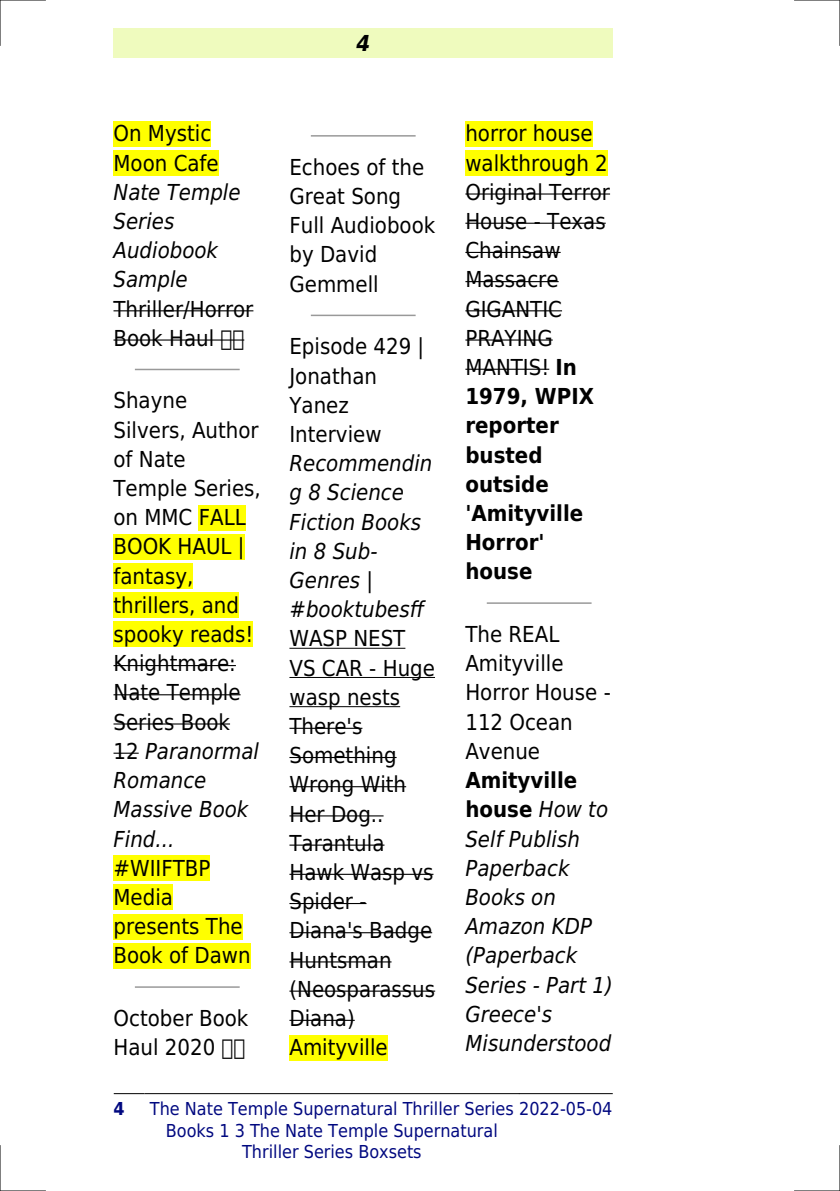
<style>
.page{position:relative;width:840px;height:1191px;background:#fff}
.page>*{position:absolute;margin:0;border:0;box-sizing:border-box;transform-origin:0 0}
.t1{font:22px/29.2px "DejaVu Sans Condensed";color:#000}
.t2{font:italic 22px/29.2px "DejaVu Sans Condensed";color:#000}
.t3{font:italic 700 22px "DejaVu Sans Condensed";color:#000}
.t4{font:17.8px "DejaVu Sans Condensed";color:#000880}
.t5{font:700 17.8px "DejaVu Sans Condensed";color:#000880}
.s1{font-style:italic}
.s2{font-weight:700}
.s3{font-weight:700;font-style:normal}
</style>
<div class="page">
<div style="left:113px;top:28px;width:499px;height:30px;background:#effbbe"></div>
<hr style="left:114px;top:1093px;width:30px;height:1px;background:#000">
<hr style="left:145px;top:1093px;width:373px;height:1px;background:#000">
<hr style="left:519px;top:1093px;width:93px;height:1px;background:#000">
<div style="left:113px;top:121px;width:98px;height:25px;background:#ff0"></div>
<div style="left:113px;top:150px;width:106px;height:26px;background:#ff0"></div>
<hr style="left:113px;top:310px;width:140px;height:1px;background:#000">
<hr style="left:113px;top:339px;width:131px;height:1px;background:#000">
<hr style="left:135px;top:369px;width:104px;height:1px;background:#999">
<div style="left:199px;top:505px;width:47px;height:25px;background:#ff0"></div>
<div style="left:113px;top:534px;width:131px;height:25px;background:#ff0"></div>
<div style="left:113px;top:563px;width:80px;height:26px;background:#ff0"></div>
<div style="left:113px;top:592px;width:126px;height:26px;background:#ff0"></div>
<div style="left:113px;top:621px;width:140px;height:26px;background:#ff0"></div>
<hr style="left:113px;top:665px;width:123px;height:1px;background:#000">
<hr style="left:113px;top:694px;width:127px;height:1px;background:#000">
<hr style="left:113px;top:723px;width:117px;height:1px;background:#000">
<svg style="left:113px;top:752px;width:26px;height:1px"></svg>
<div style="left:113px;top:855px;width:97px;height:26px;background:#ff0"></div>
<div style="left:113px;top:884px;width:60px;height:26px;background:#ff0"></div>
<div style="left:113px;top:913px;width:130px;height:26px;background:#ff0"></div>
<div style="left:113px;top:943px;width:137px;height:25px;background:#ff0"></div>
<hr style="left:135px;top:986px;width:104px;height:1px;background:#999">
<hr style="left:311px;top:135px;width:103px;height:2px;background:#999">
<hr style="left:311px;top:315px;width:103px;height:1px;background:#999">
<hr style="left:289px;top:648px;width:116px;height:1px;background:#000">
<hr style="left:289px;top:677px;width:146px;height:1px;background:#000">
<hr style="left:289px;top:706px;width:111px;height:1px;background:#000">
<hr style="left:289px;top:727px;width:73px;height:2px;background:#000">
<hr style="left:289px;top:757px;width:107px;height:1px;background:#000">
<hr style="left:289px;top:786px;width:117px;height:1px;background:#000">
<hr style="left:289px;top:815px;width:94px;height:1px;background:#000">
<hr style="left:289px;top:844px;width:95px;height:1px;background:#000">
<hr style="left:289px;top:873px;width:144px;height:2px;background:#000">
<hr style="left:289px;top:903px;width:77px;height:1px;background:#000">
<hr style="left:289px;top:932px;width:143px;height:1px;background:#000">
<hr style="left:289px;top:961px;width:102px;height:1px;background:#000">
<hr style="left:289px;top:990px;width:146px;height:1px;background:#000">
<hr style="left:289px;top:1019px;width:65px;height:2px;background:#000">
<div style="left:289px;top:1034px;width:98px;height:26px;background:#ff0"></div>
<div style="left:465px;top:121px;width:127px;height:25px;background:#ff0"></div>
<div style="left:465px;top:150px;width:142px;height:26px;background:#ff0"></div>
<hr style="left:465px;top:193px;width:144px;height:2px;background:#000">
<hr style="left:465px;top:223px;width:140px;height:1px;background:#000">
<hr style="left:465px;top:252px;width:95px;height:1px;background:#000">
<hr style="left:465px;top:281px;width:93px;height:1px;background:#000">
<hr style="left:465px;top:310px;width:96px;height:1px;background:#000">
<hr style="left:465px;top:339px;width:87px;height:1px;background:#000">
<hr style="left:465px;top:369px;width:84px;height:1px;background:#000">
<hr style="left:487px;top:602px;width:103px;height:2px;background:#999">
<hr style="left:0;top:0;width:45px;height:1px;background:#000">
<hr style="left:794px;top:0;width:45px;height:1px;background:#000">
<hr style="left:0;top:1190px;width:45px;height:1px;background:#000">
<hr style="left:794px;top:1190px;width:45px;height:1px;background:#000">
<hr style="left:0;top:0;width:1px;height:45px;background:#000">
<hr style="left:0;top:1145px;width:1px;height:46px;background:#000">
<hr style="left:839px;top:0;width:1px;height:45px;background:#000">
<hr style="left:839px;top:1145px;width:1px;height:46px;background:#000">
<svg style="left:221px;top:339px;width:22px;height:2px"></svg>
<p class="t3" style="left:356px;top:30px;width:15px">4</p>
<p class="t1" style="left:113px;top:119px;width:107px">On Mystic<br>Moon Cafe</p>
<p class="t2" style="left:113px;top:177px;width:128px">Nate Temple<br>Series<br>Audiobook<br>Sample</p>
<p class="t1" style="left:113px;top:294px;width:141px">Thriller/Horror<br>Book Haul</p>
<p class="t1" style="left:113px;top:386px;width:149px">Shayne<br>Silvers, Author of Nate<br>Temple Series, on MMC FALL<br>BOOK HAUL | fantasy, thrillers, and spooky reads!<br>Knightmare:<br>Nate Temple<br>Series Book<br>12 <span class="s1">Paranormal<br>Romance<br>Massive Book<br>Find...</span></p>
<p class="t1" style="left:113px;top:853px;width:138px">#WIIFTBP<br>Media presents The<br>Book of Dawn</p>
<p class="t1" style="left:113px;top:1003px;width:136px">October Book<br>Haul 2020</p>
<p class="t1" style="left:289px;top:153px;width:147px">Echoes of the<br>Great Song<br>Full Audiobook by David<br>Gemmell</p>
<p class="t1" style="left:289px;top:332px;width:136px">Episode 429 |<br>Jonathan<br>Yanez<br>Interview</p>
<p class="t2" style="left:289px;top:449px;width:144px">Recommendin g 8 Science<br>Fiction Books in 8 Sub-<br>Genres | #booktubesff</p>
<p class="t1" style="left:289px;top:624px;width:147px">WASP NEST<br>VS CAR - Huge wasp nests<br>There's<br>Something<br>Wrong With<br>Her Dog..<br>Tarantula<br>Hawk Wasp vs<br>Spider -<br>Diana's Badge<br>Huntsman (Neosparassus<br>Diana)<br>Amityville</p>
<p class="t1" style="left:465px;top:119px;width:146px">horror house walkthrough 2<br>Original Terror<br>House - Texas<br>Chainsaw<br>Massacre<br>GIGANTIC<br>PRAYING<br>MANTIS! <span class="s2">In<br>1979, WPIX reporter busted outside 'Amityville<br>Horror' house</span></p>
<p class="t1" style="left:465px;top:620px;width:147px">The REAL<br>Amityville<br>Horror House -<br>112 Ocean<br>Avenue</p>
<p class="t2" style="left:465px;top:766px;width:149px"><span class="s3">Amityville house</span> How to<br>Self Publish<br>Paperback<br>Books on<br>Amazon KDP (Paperback<br>Series - Part 1)<br>Greece's<br>Misunderstood</p>
<p class="t5" style="left:113px;top:1098px;width:13px">4</p>
<p class="t4" style="left:150px;top:1098px;width:464px">The Nate Temple Supernatural Thriller Series 2022-05-04</p>
<p class="t4" style="left:166px;top:1120px;width:333px">Books 1 3 The Nate Temple Supernatural</p>
<p class="t4" style="left:242px;top:1141px;width:181px">Thriller Series Boxsets</p>
</div>
